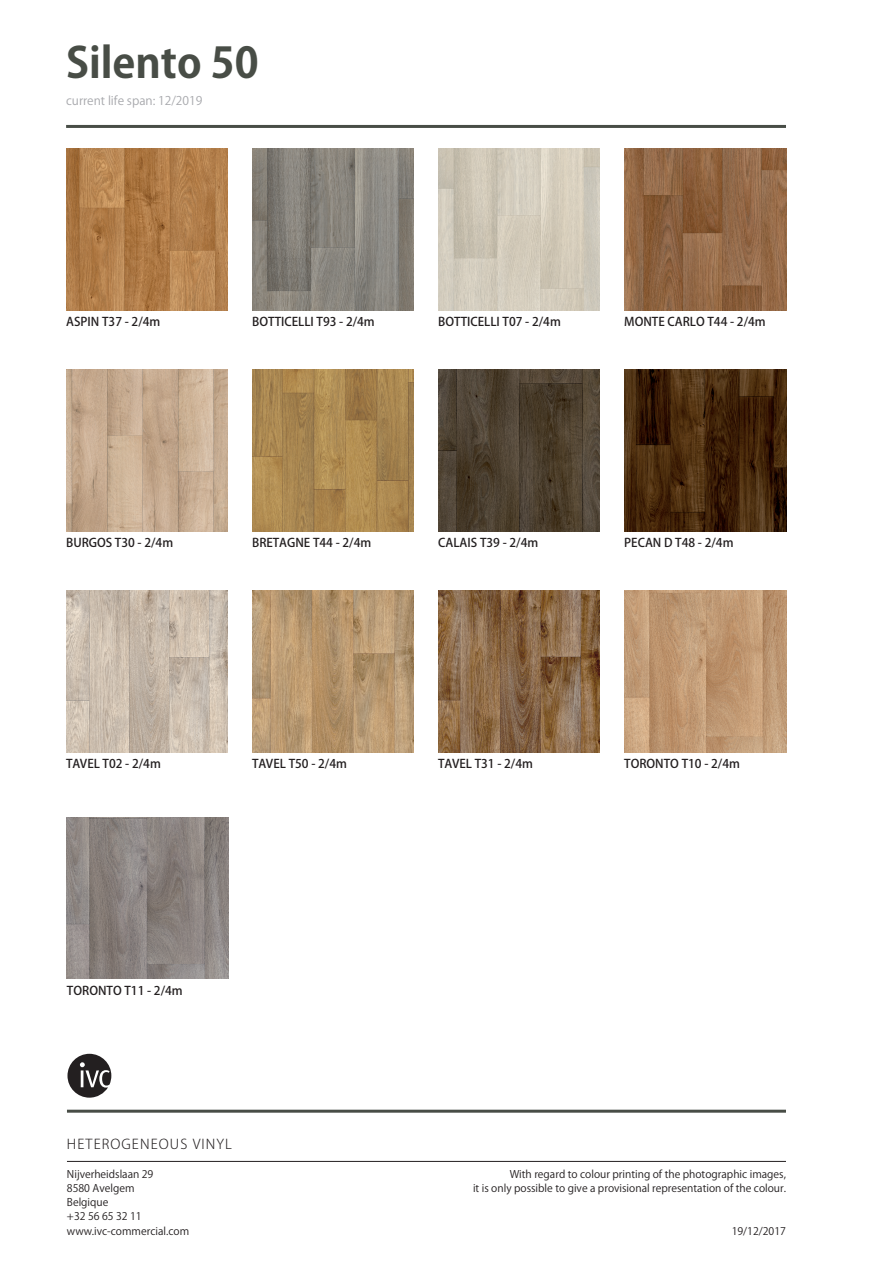
<style>
.page{position:relative;width:893px;height:1263px;background:#fff}
.page>*{position:absolute;margin:0;border:0;box-sizing:border-box;transform-origin:0 0}
.t1{font:700 41.85px "Koz Go Pr 6 N";color:#484d46}
.t2{font:300 13.5px "Koz Go Pr 6 N";letter-spacing:.08em;color:#231f20}
.t3{font:500 12px "Koz Go Pr 6 N";color:#231f20}
.t4{font:12px "Koz Go Pro";color:#a8a9ad}
.t5{font:10.5px/14.2px "Koz Go Pro";color:#231f20;text-align:right}
</style>
<div class="page">
<img style="left:624px;top:590px;width:162px;height:162px">
<img style="left:67px;top:817px;width:162px;height:162px">
<hr style="left:66px;top:125px;width:720px;height:3px;background:#484d46">
<hr style="left:67px;top:1110px;width:719px;height:3px;background:#484d46">
<hr style="left:67px;top:1161px;width:719px;height:1px;background:#231f20">
<svg style="left:67px;top:1054px;width:44px;height:44px"></svg>
<img style="left:438px;top:148px;width:162px;height:162px">
<img style="left:252px;top:369px;width:162px;height:162px">
<img style="left:252px;top:590px;width:162px;height:162px">
<img style="left:66px;top:148px;width:162px;height:162px">
<img style="left:66px;top:369px;width:162px;height:162px">
<img style="left:624px;top:369px;width:162px;height:162px">
<img style="left:252px;top:148px;width:162px;height:162px">
<img style="left:66px;top:590px;width:162px;height:162px">
<img style="left:624px;top:148px;width:162px;height:162px">
<img style="left:438px;top:369px;width:162px;height:162px">
<img style="left:438px;top:590px;width:162px;height:162px">
<h1 class="t1" style="left:66px;top:39px;width:194px">Silento 50</h1>
<p class="t4" style="left:66px;top:93px;width:138px">current life span: 12/2019</p>
<p class="t3" style="left:66px;top:315px;width:96px">ASPIN T37 - 2/4m</p>
<p class="t3" style="left:252px;top:315px;width:124px">BOTTICELLI T93 - 2/4m</p>
<p class="t3" style="left:438px;top:315px;width:124px">BOTTICELLI T07 - 2/4m</p>
<p class="t3" style="left:624px;top:315px;width:143px">MONTE CARLO T44 - 2/4m</p>
<p class="t3" style="left:66px;top:536px;width:109px">BURGOS T30 - 2/4m</p>
<p class="t3" style="left:624px;top:536px;width:111px">PECAN D T48 - 2/4m</p>
<p class="t3" style="left:252px;top:536px;width:121px">BRETAGNE T44 - 2/4m</p>
<p class="t3" style="left:438px;top:536px;width:102px">CALAIS T39 - 2/4m</p>
<p class="t3" style="left:66px;top:757px;width:96px">TAVEL T02 - 2/4m</p>
<p class="t3" style="left:252px;top:757px;width:96px">TAVEL T50 - 2/4m</p>
<p class="t3" style="left:67px;top:983px;width:117px">TORONTO T11 - 2/4m</p>
<p class="t2" style="left:67px;top:1137px;width:167px">HETEROGENEOUS VINYL</p>
<p class="t5" style="left:67px;top:1167px;width:124px;text-align:left">Nijverheidslaan 29<br>8580 Avelgem<br>Belgique<br>+32 56 65 32 11 www.ivc-commercial.com</p>
<p class="t3" style="left:438px;top:757px;width:96px">TAVEL T31 - 2/4m</p>
<p class="t3" style="left:624px;top:757px;width:117px">TORONTO T10 - 2/4m</p>
<p class="t5" style="left:473px;top:1167px;width:314px">With regard to colour printing of the photographic images,<br>it is only possible to give a provisional representation of the colour.</p>
<p class="t5" style="left:732px;top:1224px;width:56px">19/12/2017</p>
</div>
